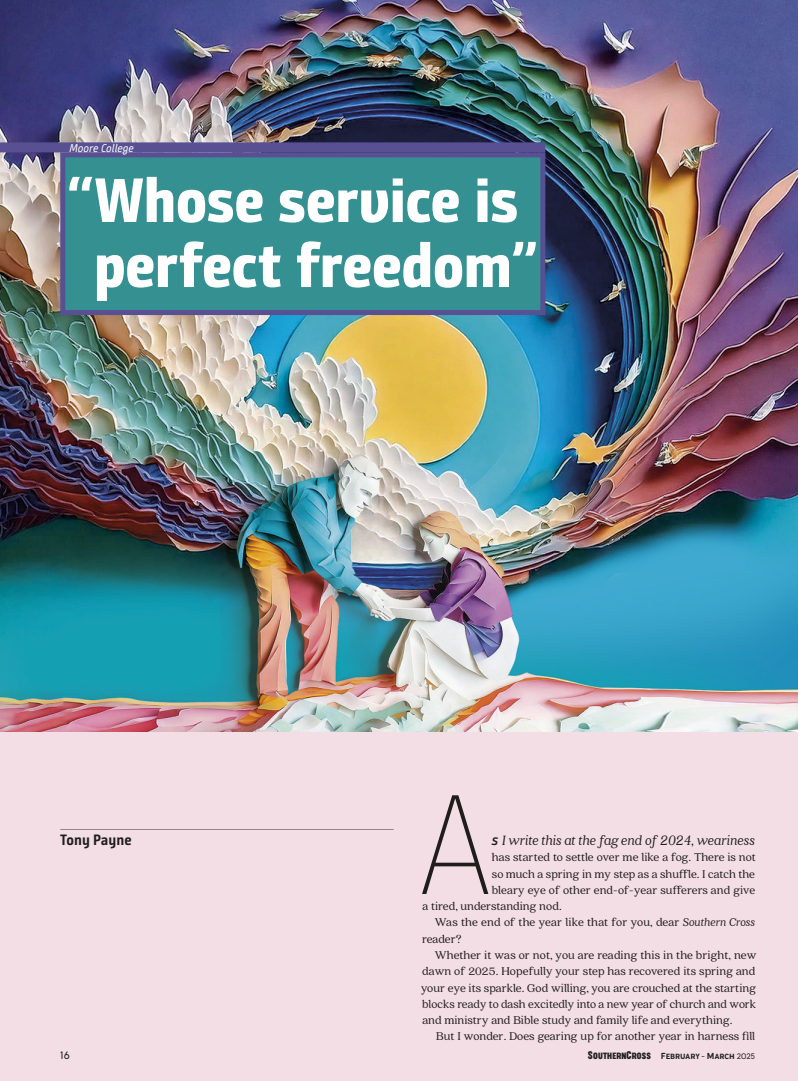
<style>
.page{position:relative;width:798px;height:1081px;background:#fff}
.page>*{position:absolute;margin:0;border:0;box-sizing:border-box;transform-origin:0 0}
.t1{font:100 141.62px "Bunday Sans";color:#222221}
.Feature_Headline_w{font:62.5px/65px "Bunday Sans Extra Bold Up";letter-spacing:-.01em;color:#fff;text-align:center}
.t2{font:italic 15px "Quincy CF";letter-spacing:.005em;color:#222221}
.t3{font:700 15px "Bunday Sans";color:#222221}
.t4{font:12.5px "Quincy CF";color:#222221}
.F_Tag{font:11.25px "Bunday Sans Regular Up It";color:#fff}
.t5{font:300 10px "Cocogoose";color:#222221}
.t6{font:300 8.25px "Cocogoose Narrow";letter-spacing:-.005em;color:#222221}
.s1{font-family:"Bunday Sans Semi Bold Up It";font-style:normal}
.s2{font-style:italic}
.s3{font-size:11.88px}
.s4{font-family:"Cocogoose Compressed";font-weight:400;font-size:10.5px}
.s5{font-family:"Cocogoose Compressed";font-weight:400;font-size:10px}
.s6{font-style:inherit}
.s7{font-size:7.5px}
</style>
<div class="page">
<div style="left:0;top:0;width:797px;height:1081px;background:#f3dee5"></div>
<img style="left:0;top:0;width:797px;height:731px">
<div style="left:0;top:142px;width:545px;height:10px;background:#595094"></div>
<div style="left:63px;top:155px;width:479px;height:157px;background:#349091"></div>
<div style="left:60px;top:152px;width:485px;height:163px;border:5px solid #595094"></div>
<hr style="left:60px;top:829px;width:333px;height:1px;background:#9c9b9b">
<p class="F_Tag" style="left:70px;top:142px;width:66px">Moore College</p>
<p class="Feature_Headline_w" style="left:66px;top:168px;width:474px">“Whose service is perfect freedom”</p>
<p class="t3" style="left:60px;top:831px;width:73px">Tony Payne</p>
<h1 class="t1" style="left:418px;top:762px;width:74px">A</h1>
<p class="t2" style="left:491px;top:832px;width:264px"><span class="s1">s</span> I write this at the fag end of 2024, weariness</p>
<p class="t4" style="left:491px;top:850px;width:265px">has started to settle over me like a fog. There is not</p>
<p class="t4" style="left:491px;top:866px;width:264px">so much a spring in my step as a shuffle. I catch the</p>
<p class="t4" style="left:491px;top:883px;width:265px">bleary eye of other end-of-year sufferers and give</p>
<p class="t4" style="left:422px;top:899px;width:141px">a tired, understanding nod.</p>
<p class="t4" style="left:434px;top:915px;width:321px">Was the end of the year like that for you, dear <span class="s2">Southern Cross</span></p>
<p class="t4" style="left:422px;top:931px;width:41px">reader?</p>
<p class="t4" style="left:434px;top:948px;width:323px">Whether it was or not, you are reading this in the bright, new</p>
<p class="t4" style="left:422px;top:964px;width:334px">dawn of <span class="s3">2025</span>. Hopefully your step has recovered its spring and</p>
<p class="t4" style="left:421px;top:980px;width:336px">your eye its sparkle. God willing, you are crouched at the starting</p>
<p class="t4" style="left:422px;top:996px;width:335px">blocks ready to dash excitedly into a new year of church and work</p>
<p class="t4" style="left:422px;top:1013px;width:311px">and ministry and Bible study and family life and everything.</p>
<p class="t4" style="left:436px;top:1029px;width:320px">But I wonder. Does gearing up for another year in harness fill</p>
<p class="t5" style="left:61px;top:1048px;width:11px">16</p>
<p class="t6" style="left:587px;top:1050px;width:168px"><span class="s4">S</span><span class="s5">OUTHERN</span><span class="s4">C</span><span class="s5">ROSS</span> February <span class="s6">-</span> March <span class="s7">2025</span></p>
</div>
